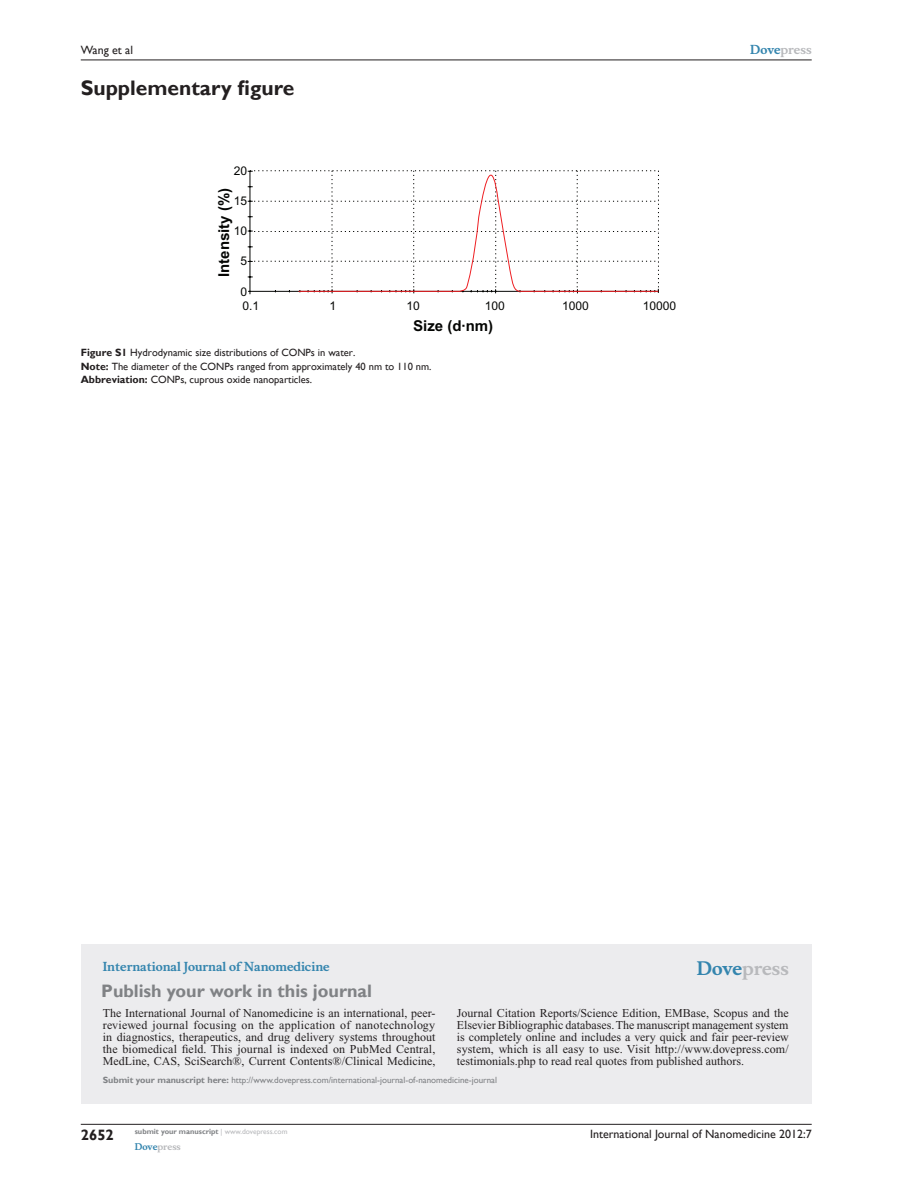
<style>
.page{position:relative;width:918px;height:1188px;background:#fff}
.page>*{position:absolute;margin:0;border:0;box-sizing:border-box;transform-origin:0 0}
.t1{font:700 21px "Gill Sans";color:#231f20}
.t2{font:700 18px "Gill Sans";color:#808285}
.t3{font:700 18px "Musee";color:#b8b9bc}
.t4{font:700 15px "Arial";color:#040503}
.t5{font:700 15px "Gill Sans";color:#231f20}
.t6{font:12px/12px "Times New Roman";color:#231f20;text-align:justify}
.t7{font:12px "Gill Sans";color:#231f20}
.t8{font:700 12px "Musee";color:#3485ae}
.t9{font:12px/14.2px "Arial";color:#040503}
.t10{font:700 12px "Musee";color:#b8b9bc}
.t11{font:10.5px/13.5px "Gill Sans";color:#231f20}
.t12{font:9px "Gill Sans";color:#808285}
.t13{font:700 9px "Musee";color:#b8b9bc}
.t14{font:700 7.5px "Gill Sans";color:#808285}
.s1{font-weight:700}
.s2{color:#3485ae}
.s3{font-weight:400;color:#b8b9bc}
</style>
<div class="page">
<div style="left:81px;top:944px;width:731px;height:159px;background:#ececee"></div>
<hr style="left:250px;top:171px;width:1px;height:123px;background:#040503">
<svg style="left:248px;top:170px;width:411px;height:123px"></svg>
<svg style="left:298px;top:170px;width:361px;height:122px"></svg>
<hr style="left:81px;top:1124px;width:731px;height:1px;background:#231f20">
<hr style="left:81px;top:60px;width:731px;height:1px;background:#231f20">
<p class="t7" style="left:81px;top:43px;width:54px">Wang et al</p>
<h1 class="t1" style="left:81px;top:76px;width:215px">Supplementary figure</h1>
<p class="t9" style="left:234px;top:164px;width:15px">20</p>
<p class="t9" style="left:234px;top:194px;width:15px">15</p>
<p class="t9" style="left:234px;top:224px;width:15px">10</p>
<p class="t9" style="left:241px;top:254px;width:8px">5</p>
<p class="t9" style="left:241px;top:285px;width:20px">0<br>0.1</p>
<p class="t4" style="left:215px;top:277px;width:91px;rotate:-90deg">Intensity (%)</p>
<p class="t9" style="left:329px;top:299px;width:8px">1</p>
<p class="t9" style="left:407px;top:299px;width:15px">10</p>
<p class="t9" style="left:485px;top:299px;width:22px">100</p>
<p class="t4" style="left:413px;top:317px;width:82px">Size (d·nm)</p>
<p class="t11" style="left:81px;top:346px;width:352px"><span class="s1">Figure S1</span> Hydrodynamic size distributions of CONPs in water.<br><span class="s1">Note:</span> The diameter of the CONPs ranged from approximately 40 nm to 110 nm.<br><span class="s1">Abbreviation:</span> CONPs, cuprous oxide nanoparticles.</p>
<p class="t9" style="left:562px;top:299px;width:28px">1000</p>
<p class="t9" style="left:643px;top:299px;width:35px">10000</p>
<p class="t10" style="left:750px;top:43px;width:63px"><span class="s2">Dove</span>press</p>
<p class="t8" style="left:103px;top:959px;width:228px">International Journal of Nanomedicine</p>
<h2 class="t2" style="left:101px;top:980px;width:272px">Publish your work in this journal</h2>
<h2 class="t3" style="left:697px;top:958px;width:94px"><span class="s2">Dove</span>press</h2>
<p class="t6" style="left:103px;top:1007px;width:334px">The International Journal of Nanomedicine is an international, peer&shy;reviewed journal focusing on the application of nanotechnology in diagnostics, therapeutics, and drug delivery systems throughout the biomedical field. This journal is indexed on PubMed Central, MedLine, CAS, SciSearch®, Current Contents®/Clinical Medicine,</p>
<p class="t6" style="left:457px;top:1007px;width:333px">Journal Citation Reports/Science Edition, EMBase, Scopus and the Elsevier Bibliographic databases. The manuscript management system is completely online and includes a very quick and fair peer-review system, which is all easy to use. Visit http://www.dovepress.com/ testimonials.php to read real quotes from published authors.</p>
<p class="t12" style="left:103px;top:1075px;width:396px"><span class="s1">Submit your manuscript here:</span> http://www.dovepress.com/international-journal-of-nanomedicine-journal</p>
<p class="t5" style="left:81px;top:1126px;width:35px">2652</p>
<p class="t14" style="left:135px;top:1127px;width:154px">submit your manuscript <span class="s3">| www.dovepress.com</span></p>
<p class="t13" style="left:135px;top:1141px;width:48px"><span class="s2">Dove</span>press</p>
<p class="t7" style="left:590px;top:1127px;width:223px">International Journal of Nanomedicine 2012:7</p>
</div>
